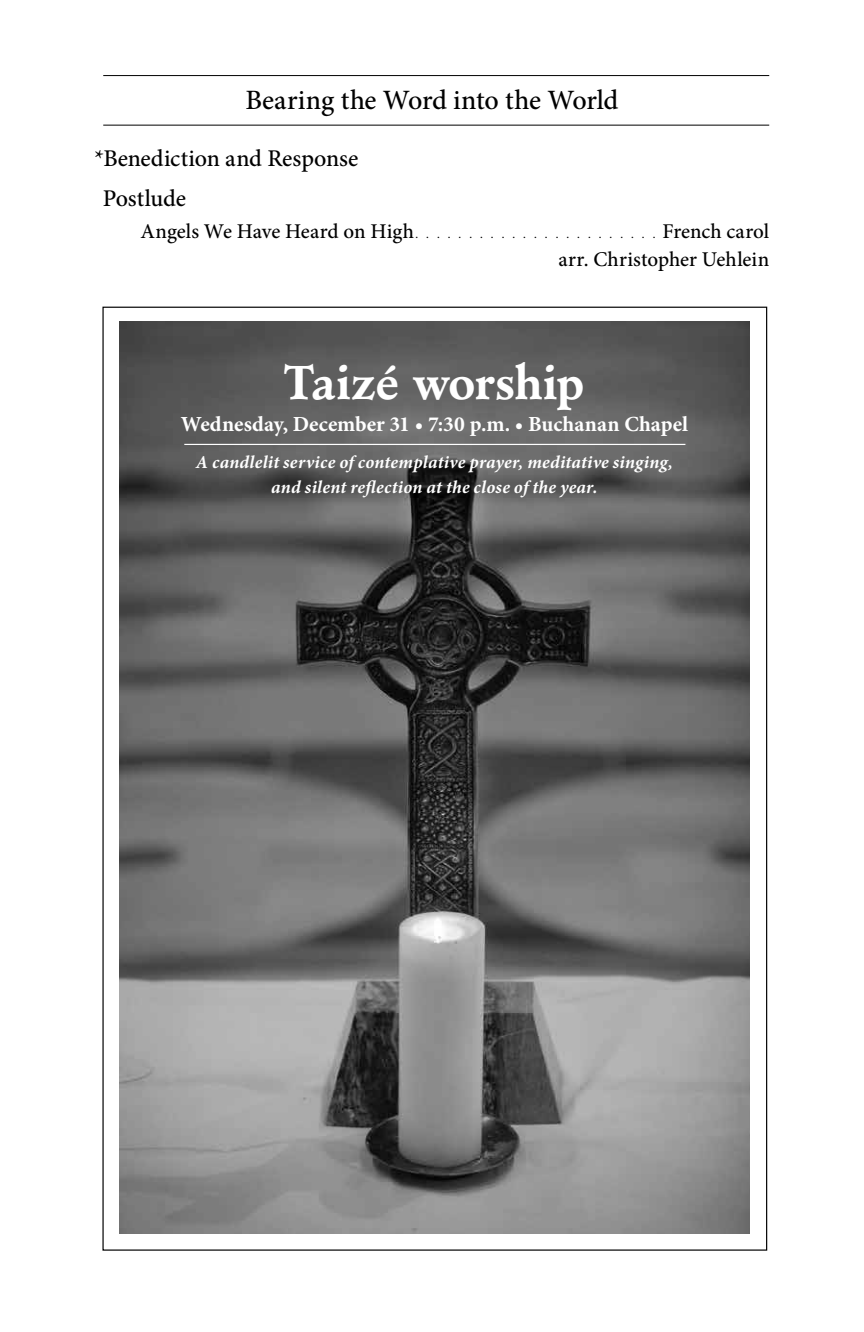
<style>
.page{position:relative;width:864px;height:1332px;background:#fff}
.page>*{position:absolute;margin:0;border:0;box-sizing:border-box;transform-origin:0 0}
.t1{font:700 46.4px "Minister Std";letter-spacing:-.01em;color:#fff;scale:.95 1}
.t2{font:500 28px "Minion Pro";color:#000}
.t3{font:500 24px/40px "Minion Pro";color:#000}
.t4{font:700 21.6px "Minion Pro";letter-spacing:.005em;color:#fff}
.t5{font:500 21px/28px "Minion Pro";letter-spacing:-.01em;color:#000;text-align:right}
.t6{font:italic 700 18.2px/24.8px "Minion Pro";letter-spacing:.01em;color:#fff;text-align:center}
</style>
<div class="page">
<hr style="left:103px;top:75px;width:666px;height:1px;background:#000">
<hr style="left:103px;top:125px;width:666px;height:1px;background:#000">
<img style="left:120px;top:322px;width:630px;height:911px">
<hr style="left:184px;top:444px;width:501px;height:1px;background:#fff">
<h2 class="t2" style="left:245px;top:81px;width:375px">Bearing the Word into the World</h2>
<h3 class="t3" style="left:103px;top:138px;width:257px;text-indent:-8px">*Benediction and Response<br>Postlude</h3>
<p class="t5" style="left:141px;top:217px;width:275px">Angels We Have Heard on High</p>
<p class="t5" style="left:559px;top:217px;width:212px">French carol<br>arr. Christopher Uehlein</p>
<h1 class="t1" style="left:284px;top:353px;width:317px">Taizé worship</h1>
<p class="t4" style="left:181px;top:409px;width:509px">Wednesday, December 31 • 7:30 p.m. • Buchanan Chapel</p>
<p class="t6" style="left:196px;top:449px;width:478px">A candlelit service of contemplative prayer, meditative singing, and silent reflection at the close of the year.</p>
</div>
